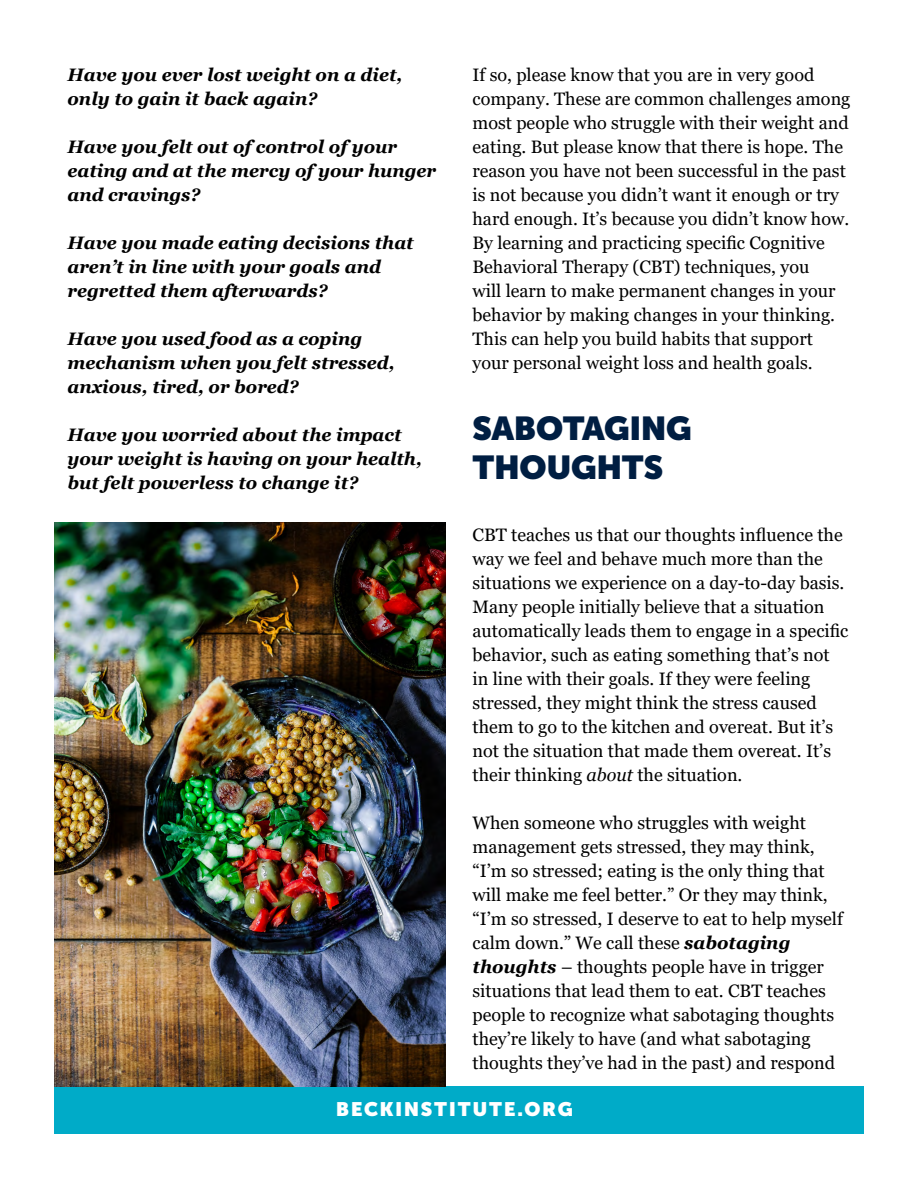
<style>
.page{position:relative;width:918px;height:1188px;background:#fff}
.page>*{position:absolute;margin:0;border:0;box-sizing:border-box;transform-origin:0 0}
.t1{font:900 33px/39.6px "Museo Sans Display";color:#001e42}
.t2{font:900 19.5px "Museo Sans Display";letter-spacing:.1em;color:#fff}
.t3{font:18px/24px "Georgia";color:#000}
.t4{font:italic 700 18px/24px "Georgia";color:#000}
.s1{font-style:italic}
.s2{font-weight:700;font-style:italic}
</style>
<div class="page">
<div style="left:54px;top:1087px;width:810px;height:47px;background:#00abc8"></div>
<img style="left:54px;top:523px;width:392px;height:564px">
<p class="t4" style="left:68px;top:63px;width:336px">Have you ever lost weight on a diet, only to gain it back again?</p>
<p class="t4" style="left:68px;top:135px;width:370px">Have you felt out of control of your eating and at the mercy of your hunger and cravings?</p>
<p class="t4" style="left:68px;top:231px;width:348px">Have you made eating decisions that aren’t in line with your goals and regretted them afterwards?</p>
<p class="t4" style="left:68px;top:327px;width:329px">Have you used food as a coping mechanism when you felt stressed, anxious, tired, or bored?</p>
<p class="t4" style="left:68px;top:423px;width:356px">Have you worried about the impact your weight is having on your health, but felt powerless to change it?</p>
<p class="t3" style="left:472px;top:63px;width:379px">If so, please know that you are in very good company. These are common challenges among most people who struggle with their weight and eating. But please know that there is hope. The reason you have not been successful in the past is not because you didn’t want it enough or try hard enough. It’s because you didn’t know how.<br>By learning and practicing specific Cognitive Behavioral Therapy (CBT) techniques, you<br>will learn to make permanent changes in your behavior by making changes in your thinking.<br>This can help you build habits that support your personal weight loss and health goals.</p>
<h1 class="t1" style="left:472px;top:408px;width:221px">SABOTAGING<br>THOUGHTS</h1>
<p class="t3" style="left:472px;top:523px;width:377px">CBT teaches us that our thoughts influence the way we feel and behave much more than the situations we experience on a day-to-day basis.<br>Many people initially believe that a situation automatically leads them to engage in a specific behavior, such as eating something that’s not in line with their goals. If they were feeling stressed, they might think the stress caused them to go to the kitchen and overeat. But it’s not the situation that made them overeat. It’s their thinking <span class="s1">about</span> the situation.</p>
<p class="t3" style="left:472px;top:811px;width:372px">When someone who struggles with weight management gets stressed, they may think, “I’m so stressed; eating is the only thing that will make me feel better.” Or they may think, “I’m so stressed, I deserve to eat to help myself calm down.” We call these <span class="s2">sabotaging thoughts</span> – thoughts people have in trigger situations that lead them to eat. CBT teaches people to recognize what sabotaging thoughts they’re likely to have (and what sabotaging thoughts they’ve had in the past) and respond</p>
<p class="t2" style="left:336px;top:1098px;width:238px">BECKINSTITUTE.ORG</p>
</div>
